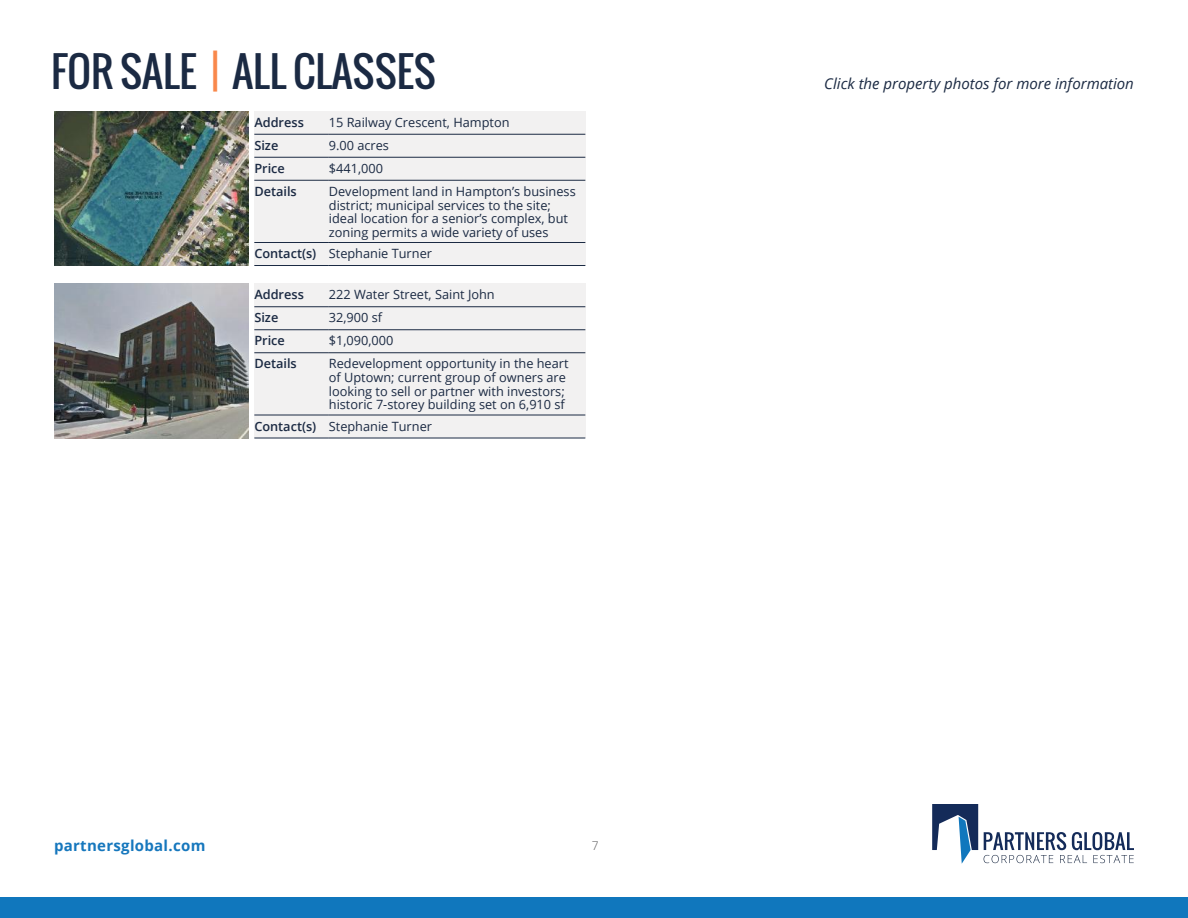
<style>
.page{position:relative;width:1188px;height:918px;background:#fff}
.page>*{position:absolute;margin:0;border:0;box-sizing:border-box;transform-origin:0 0}
.t1{font:40.95px "Oswald";color:#1b2a43}
.t2{font:italic 15px "Open Sans";color:#1b2a43}
.t3{font:700 15px "Open Sans";letter-spacing:.02em;color:#1677bd}
.t4{font:12.75px/13.5px "Open Sans";color:#1b2a43}
.t5{font:600 12.75px "Open Sans";color:#1b2a43}
.t6{font:300 12px "Open Sans";color:#5f5f60}
.s1{color:#f9884b}
.s2{font-weight:600}
</style>
<div class="page">
<svg style="left:932px;top:804px;width:46px;height:60px"></svg>
<svg style="left:984px;top:832px;width:150px;height:31px"></svg>
<div style="left:0;top:897px;width:1188px;height:21px;background:#1077bd"></div>
<img style="left:54px;top:111px;width:194px;height:155px">
<img style="left:54px;top:284px;width:194px;height:154px">
<div style="left:254px;top:111px;width:331px;height:155px;background:#f2f1f1"></div>
<hr style="left:254px;top:134px;width:75px;height:1px;background:#1b2a43">
<hr style="left:329px;top:134px;width:256px;height:1px;background:#1b2a43">
<hr style="left:254px;top:157px;width:75px;height:1px;background:#1b2a43">
<hr style="left:329px;top:157px;width:256px;height:1px;background:#1b2a43">
<hr style="left:254px;top:180px;width:75px;height:1px;background:#1b2a43">
<hr style="left:329px;top:180px;width:256px;height:1px;background:#1b2a43">
<hr style="left:254px;top:242px;width:75px;height:1px;background:#1b2a43">
<hr style="left:329px;top:242px;width:256px;height:1px;background:#1b2a43">
<hr style="left:254px;top:265px;width:75px;height:1px;background:#1b2a43">
<hr style="left:329px;top:265px;width:256px;height:1px;background:#1b2a43">
<div style="left:254px;top:284px;width:331px;height:154px;background:#f2f1f1"></div>
<hr style="left:254px;top:306px;width:75px;height:1px;background:#1b2a43">
<hr style="left:329px;top:306px;width:256px;height:1px;background:#1b2a43">
<hr style="left:254px;top:329px;width:75px;height:1px;background:#1b2a43">
<hr style="left:329px;top:329px;width:256px;height:1px;background:#1b2a43">
<hr style="left:254px;top:352px;width:75px;height:1px;background:#1b2a43">
<hr style="left:329px;top:352px;width:256px;height:1px;background:#1b2a43">
<hr style="left:254px;top:415px;width:75px;height:1px;background:#1b2a43">
<hr style="left:329px;top:415px;width:256px;height:1px;background:#1b2a43">
<hr style="left:254px;top:438px;width:75px;height:1px;background:#1b2a43">
<hr style="left:329px;top:438px;width:256px;height:1px;background:#1b2a43">
<h1 class="t1" style="left:51px;top:40px;width:387px">FOR SALE <span class="s1">|</span> ALL CLASSES</h1>
<p class="t5" style="left:254px;top:114px;width:51px">Address</p>
<p class="t4" style="left:329px;top:115px;width:182px">15 Railway Crescent, Hampton</p>
<p class="t5" style="left:254px;top:137px;width:26px">Size</p>
<p class="t4" style="left:329px;top:138px;width:62px">9.00 acres</p>
<p class="t5" style="left:254px;top:160px;width:32px">Price</p>
<p class="t4" style="left:329px;top:161px;width:56px">$441,000</p>
<p class="t5" style="left:254px;top:183px;width:44px">Details</p>
<p class="t4" style="left:329px;top:184px;width:248px">Development land in Hampton’s business district; municipal services to the site; ideal location for a senior’s complex, but zoning permits a wide variety of uses</p>
<p class="t4" style="left:254px;top:247px;width:179px"><span class="s2">Contact(s)</span> Stephanie Turner</p>
<p class="t5" style="left:254px;top:286px;width:51px">Address</p>
<p class="t4" style="left:329px;top:288px;width:167px">222 Water Street, Saint John</p>
<p class="t5" style="left:254px;top:309px;width:26px">Size</p>
<p class="t4" style="left:329px;top:311px;width:55px">32,900 sf</p>
<p class="t5" style="left:254px;top:332px;width:32px">Price</p>
<p class="t4" style="left:329px;top:334px;width:66px">$1,090,000</p>
<p class="t5" style="left:254px;top:355px;width:44px">Details</p>
<p class="t4" style="left:329px;top:357px;width:241px">Redevelopment opportunity in the heart of Uptown; current group of owners are looking to sell or partner with investors; historic 7-storey building set on 6,910 sf</p>
<p class="t4" style="left:254px;top:419px;width:179px"><span class="s2">Contact(s)</span> Stephanie Turner</p>
<p class="t3" style="left:54px;top:835px;width:153px">partnersglobal.com</p>
<p class="t6" style="left:592px;top:838px;width:8px">7</p>
<p class="t2" style="left:824px;top:73px;width:311px">Click the property photos for more information</p>
</div>
